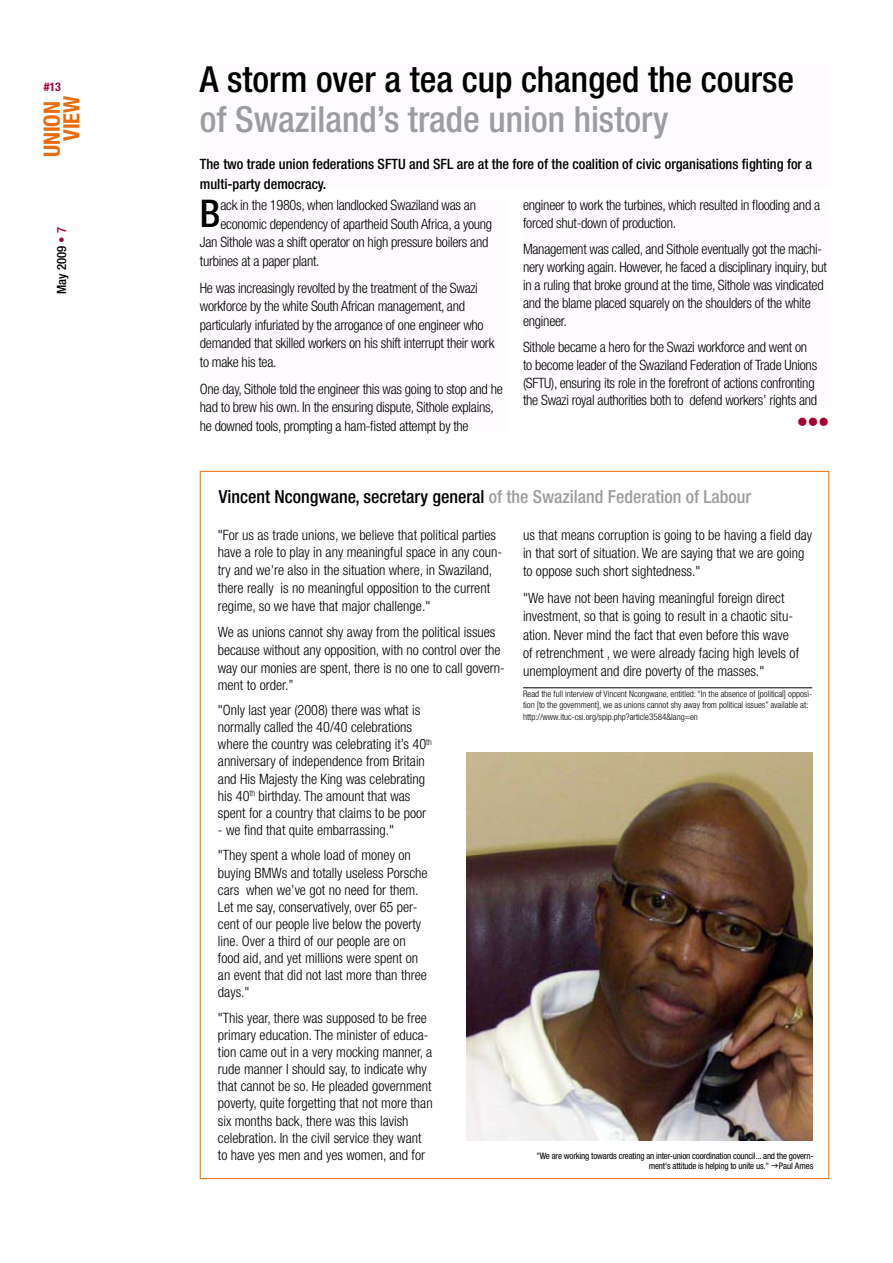
<style>
.page{position:relative;width:893px;height:1263px;background:#fff}
.page>*{position:absolute;margin:0;border:0;box-sizing:border-box;transform-origin:0 0}
.t1{font:500 condensed 38.25px "Helvetica Neue";color:#000}
.t2{font:500 condensed 36px "Helvetica Neue";color:#000}
.t3{font:500 condensed 36px "Helvetica Neue";color:#9c9d9f}
.t4{font:700 condensed 22.5px/19.5px "Helvetica Neue";color:#eb6a0a;text-align:right}
.t5{font:500 condensed 18px "Helvetica Neue";color:#000}
.t6{font:300 condensed 14.25px/17.1px "Helvetica Neue";color:#000}
.t7{font:300 condensed 14.25px/17.9px "Helvetica Neue";letter-spacing:-.02em;color:#000}
.t8{font:500 condensed 14.25px/19.6px "Helvetica Neue";color:#000}
.t9{font:14.25px "Wingdings";color:#a50133}
.t10{font:500 condensed 12.75px "Helvetica Neue";color:#000}
.t11{font:700 condensed 12px "Helvetica Neue";color:#a50133}
.t12{font:300 condensed 9px/11.7px "Helvetica Neue";color:#000}
.t13{font:condensed 9px/10.8px "Helvetica Neue";letter-spacing:-.02em;color:#000;text-align:right}
.s1{color:#a50133}
.s2{color:#9c9d9f}
</style>
<div class="page">
<img style="left:466px;top:753px;width:346px;height:387px">
<hr style="left:523px;top:687px;width:289px;height:1px;background:#000">
<p class="t11" style="left:44px;top:79px;width:19px">#13</p>
<h3 class="t4" style="left:42px;top:157px;width:63px;rotate:-90deg">UNION<br>VIEW</h3>
<p class="t10" style="left:54px;top:294px;width:68px;rotate:-90deg">May 2009 <span class="s1">• 7</span></p>
<h2 class="t2" style="left:200px;top:58px;width:596px">A storm over a tea cup changed the course</h2>
<h2 class="t3" style="left:200px;top:98px;width:470px">of Swaziland’s trade union history</h2>
<p class="t8" style="left:200px;top:154px;width:614px">The two trade union federations SFTU and SFL are at the fore of the coalition of civic organisations fighting for a multi-party democracy.</p>
<h1 class="t1" style="left:200px;top:191px;width:22px">B</h1>
<p class="t7" style="left:220px;top:196px;width:257px">ack in the 1980s, when landlocked Swaziland was an</p>
<p class="t7" style="left:523px;top:196px;width:299px">engineer to work the turbines, which resulted in flooding and a forced shut-down of production.</p>
<p class="t7" style="left:523px;top:240px;width:305px">Management was called, and Sithole eventually got the machi&shy;nery working again. However, he faced a disciplinary inquiry, but in a ruling that broke ground at the time, Sithole was vindicated and the blame placed squarely on the shoulders of the white engineer.</p>
<p class="t7" style="left:523px;top:338px;width:296px">Sithole became a hero for the Swazi workforce and went on to become leader of the Swaziland Federation of Trade Unions (SFTU), ensuring its role in the forefront of actions confronting the Swazi royal authorities both to defend workers’ rights and</p>
<p class="t9" style="left:797px;top:414px;width:33px">●●●</p>
<p class="t7" style="left:220px;top:215px;width:273px">economic dependency of apartheid South Africa, a young</p>
<p class="t7" style="left:200px;top:233px;width:290px">Jan Sithole was a shift operator on high pressure boilers and</p>
<p class="t7" style="left:200px;top:252px;width:121px">turbines at a paper plant.</p>
<p class="t7" style="left:200px;top:278px;width:296px;line-height:18.5px">He was increasingly revolted by the treatment of the Swazi workforce by the white South African management, and particularly infuriated by the arrogance of one engineer who demanded that skilled workers on his shift interrupt their work to make his tea.</p>
<p class="t7" style="left:200px;top:379px;width:304px;line-height:18.5px">One day, Sithole told the engineer this was going to stop and he had to brew his own. In the ensuring dispute, Sithole explains, he downed tools, prompting a ham-fisted attempt by the</p>
<p class="t5" style="left:219px;top:486px;width:533px">Vincent Ncongwane, secretary general <span class="s2">of the Swaziland Federation of Labour</span></p>
<p class="t6" style="left:218px;top:526px;width:286px;line-height:17.7px">"For us as trade unions, we believe that political parties have a role to play in any meaningful space in any coun&shy;try and we’re also in the situation where, in Swaziland, there really is no meaningful opposition to the current regime, so we have that major challenge."</p>
<p class="t6" style="left:218px;top:623px;width:289px;line-height:17.7px">We as unions cannot shy away from the political issues because without any opposition, with no control over the way our monies are spent, there is no one to call govern&shy;ment to order.”</p>
<p class="t6" style="left:218px;top:701px;width:216px">"Only last year (2008) there was what is normally called the 40/40 celebrations where the country was celebrating it’s 40<sup>th </sup>anniversary of independence from Britain and His Majesty the King was celebrating his 40<sup>th</sup> birthday. The amount that was spent for a country that claims to be poor</p>
<p class="t6" style="left:218px;top:817px;width:194px;line-height:25.7px">- we find that quite embarrassing." "They spent a whole load of money on</p>
<p class="t6" style="left:218px;top:864px;width:211px">buying BMWs and totally useless Porsche cars when we’ve got no need for them.<br>Let me say, conservatively, over 65 per&shy;cent of our people live below the poverty line. Over a third of our people are on food aid, and yet millions were spent on an event that did not last more than three days."</p>
<p class="t6" style="left:218px;top:1009px;width:216px">"This year, there was supposed to be free primary education. The minister of educa&shy;tion came out in a very mocking manner, a rude manner I should say, to indicate why that cannot be so. He pleaded government poverty, quite forgetting that not more than six months back, there was this lavish celebration. In the civil service they want to have yes men and yes women, and for</p>
<p class="t6" style="left:523px;top:525px;width:291px;line-height:18.3px">us that means corruption is going to be having a field day in that sort of situation. We are saying that we are going to oppose such short sightedness."</p>
<p class="t6" style="left:523px;top:589px;width:278px;line-height:18.3px">"We have not been having meaningful foreign direct investment, so that is going to result in a chaotic situ&shy;ation. Never mind the fact that even before this wave of retrenchment , we were already facing high levels of unemployment and dire poverty of the masses."</p>
<p class="t12" style="left:523px;top:687px;width:291px">Read the full interview of Vincent Ncongwane, entitled: “In the absence of [political] opposi&shy;tion [to the government], we as unions cannot shy away from political issues” available at: http://www.ituc-csi.org/spip.php?article3584&amp;lang=en</p>
<p class="t13" style="left:536px;top:1150px;width:279px">"We are working towards creating an inter-union coordination council... and the govern&shy;ment's attitude is helping to unite us." Paul Ames</p>
</div>
